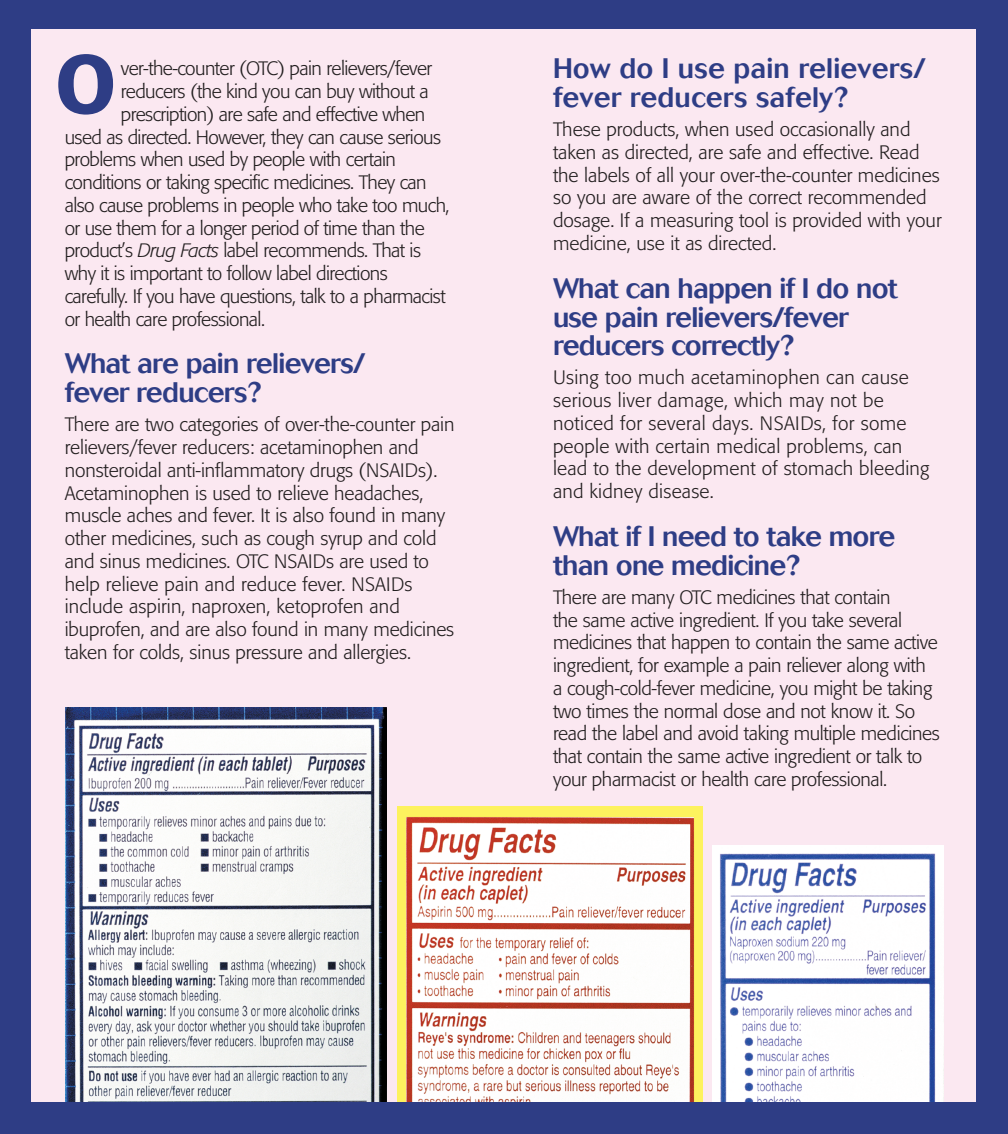
<style>
.page{position:relative;width:1008px;height:1134px;background:#2e3d85}
.page>*{position:absolute;margin:0;border:0;box-sizing:border-box;transform-origin:0 0}
.t1{font:500 82.25px "Formata";color:#2e3d85}
.t2{font:500 28px/28.9px "Cosmos";letter-spacing:-.025em;color:#2e3d85}
.t3{font:500 28px/28.9px "Cosmos";letter-spacing:.005em;color:#2e3d85}
.t4{font:300 19.25px/22.8px "Formata";letter-spacing:-.005em;color:#231f20}
.t5{font:300 19.25px "Formata";letter-spacing:-.03em;color:#231f20}
.t6{font:300 19.25px/22.8px "Formata";letter-spacing:.015em;color:#231f20}
.s1{font-style:italic}
</style>
<div class="page">
<div style="left:32px;top:29px;width:944px;height:1073px;background:#fbe8f1"></div>
<img style="left:712px;top:845px;width:232px;height:257px">
<img style="left:66px;top:708px;width:321px;height:394px">
<img style="left:397px;top:807px;width:306px;height:295px">
<h1 class="t1" style="left:55px;top:49px;width:63px">O</h1>
<p class="t5" style="left:121px;top:60px;width:313px">ver-the-counter (OTC) pain relievers/fever</p>
<p class="t5" style="left:121px;top:83px;width:309px">reducers (the kind you can buy without a</p>
<p class="t5" style="left:121px;top:106px;width:306px">prescription) are safe and effective when</p>
<p class="t5" style="left:65px;top:129px;width:378px">used as directed. However, they can cause serious</p>
<p class="t5" style="left:65px;top:151px;width:333px">problems when used by people with certain</p>
<p class="t5" style="left:65px;top:174px;width:363px">conditions or taking specific medicines. They can</p>
<p class="t5" style="left:65px;top:197px;width:386px">also cause problems in people who take too much,</p>
<p class="t5" style="left:65px;top:220px;width:361px">or use them for a longer period of time than the</p>
<p class="t5" style="left:65px;top:242px;width:358px">product’s <span class="s1">Drug Facts</span> label recommends. That is</p>
<p class="t5" style="left:65px;top:265px;width:325px">why it is important to follow label directions</p>
<p class="t5" style="left:65px;top:288px;width:382px">carefully. If you have questions, talk to a pharmacist</p>
<p class="t5" style="left:65px;top:311px;width:202px">or health care professional.</p>
<h2 class="t2" style="left:65px;top:352px;width:302px">What are pain relievers/ fever reducers?</h2>
<p class="t4" style="left:65px;top:415px;width:391px">There are two categories of over-the-counter pain relievers/fever reducers: acetaminophen and nonsteroidal anti-inflammatory drugs (NSAIDs).<br>Acetaminophen is used to relieve headaches, muscle aches and fever. It is also found in many other medicines, such as cough syrup and cold and sinus medicines. OTC NSAIDs are used to help relieve pain and reduce fever. NSAIDs include aspirin, naproxen, ketoprofen and ibuprofen, and are also found in many medicines taken for colds, sinus pressure and allergies.</p>
<h2 class="t3" style="left:553px;top:57px;width:374px">How do I use pain relievers/ fever reducers safely?</h2>
<p class="t4" style="left:553px;top:120px;width:390px">These products, when used occasionally and taken as directed, are safe and effective. Read the labels of all your over-the-counter medicines so you are aware of the correct recommended dosage. If a measuring tool is provided with your medicine, use it as directed.</p>
<h2 class="t2" style="left:553px;top:276px;width:346px">What can happen if I do not use pain relievers/fever reducers correctly?</h2>
<p class="t6" style="left:553px;top:368px;width:378px">Using too much acetaminophen can cause serious liver damage, which may not be noticed for several days. NSAIDs, for some people with certain medical problems, can lead to the development of stomach bleeding and kidney disease.</p>
<h2 class="t2" style="left:553px;top:524px;width:344px">What if I need to take more than one medicine?</h2>
<p class="t4" style="left:553px;top:587px;width:388px">There are many OTC medicines that contain<br>the same active ingredient. If you take several medicines that happen to contain the same active ingredient, for example a pain reliever along with a cough-cold-fever medicine, you might be taking two times the normal dose and not know it. So read the label and avoid taking multiple medicines that contain the same active ingredient or talk to your pharmacist or health care professional.</p>
</div>
